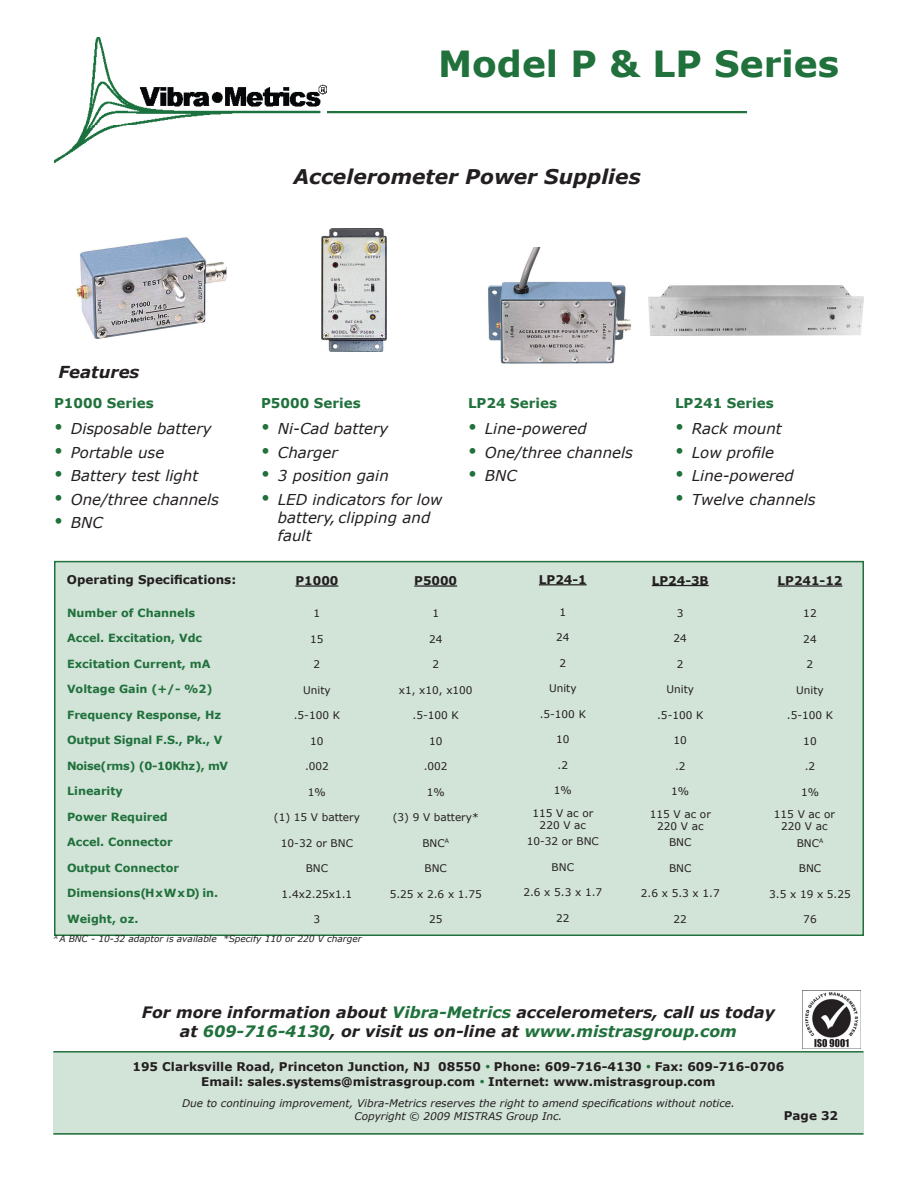
<style>
.page{position:relative;width:918px;height:1188px;background:#fff}
.page>*{position:absolute;margin:0;border:0;box-sizing:border-box;transform-origin:0 0}
.t1{font:700 36px "Verdana";color:#20713c}
.t2{font:italic 700 20.25px "Verdana";color:#231f20}
.t3{font:italic 700 16.5px "Verdana";color:#231f20}
.t4{font:italic 700 15.75px/18.9px "Verdana";color:#231f20;text-align:center}
.t5{font:italic 15px/18px "Verdana";color:#231f20}
.t6{font:700 13.5px "Verdana";color:#20713c}
.t7{font:700 12px/14.4px "Verdana";color:#231f20;text-align:center}
.t8{font:700 11.25px "Verdana";color:#20713c}
.t9{font:700 11.25px "Verdana";letter-spacing:-.03em;color:#20713c}
.t10{font:10.5px/12px "Verdana";color:#231f20;text-align:center}
.t11{font:italic 10.5px/12.6px "Verdana";color:#231f20;text-align:center}
.t12{font:italic 9px "Verdana";color:#231f20}
.s1{color:#20713c}
</style>
<div class="page">
<hr style="left:147px;top:111px;width:600px;height:2px;background:#20713c">
<div style="left:53px;top:1051px;width:810px;height:84px;background:#d2e3d8"></div>
<hr style="left:53px;top:1051px;width:810px;height:2px;background:#20713c">
<hr style="left:53px;top:1133px;width:810px;height:2px;background:#20713c">
<img style="left:54px;top:38px;width:272px;height:125px">
<img style="left:805px;top:992px;width:53px;height:56px">
<img style="left:76px;top:237px;width:151px;height:102px">
<img style="left:322px;top:228px;width:64px;height:124px">
<img style="left:488px;top:248px;width:144px;height:116px">
<img style="left:648px;top:286px;width:216px;height:49px">
<div style="left:55px;top:562px;width:808px;height:373px;background:#d2e3d8"></div>
<div style="left:54px;top:561px;width:810px;height:375px;border:2px solid #20713c"></div>
<hr style="left:295px;top:585px;width:43px;height:2px;background:#231f20">
<hr style="left:414px;top:585px;width:43px;height:2px;background:#231f20">
<hr style="left:539px;top:584px;width:48px;height:1px;background:#231f20">
<hr style="left:778px;top:585px;width:64px;height:2px;background:#231f20">
<hr style="left:652px;top:585px;width:57px;height:1px;background:#231f20">
<p class="t1" style="left:438px;top:41px;width:403px">Model P &amp; LP Series</p>
<p class="t2" style="left:293px;top:163px;width:349px">Accelerometer Power Supplies</p>
<p class="t3" style="left:58px;top:362px;width:82px">Features</p>
<p class="t6" style="left:54px;top:394px;width:101px">P1000 Series</p>
<p class="t5" style="left:54px;top:419px;width:159px"><span class="s1">•</span> Disposable battery</p>
<p class="t5" style="left:54px;top:443px;width:112px"><span class="s1">•</span> Portable use</p>
<p class="t5" style="left:54px;top:466px;width:146px"><span class="s1">•</span> Battery test light</p>
<p class="t5" style="left:54px;top:490px;width:167px"><span class="s1">•</span> One/three channels</p>
<p class="t5" style="left:54px;top:513px;width:50px"><span class="s1">•</span> BNC</p>
<p class="t6" style="left:261px;top:394px;width:101px">P5000 Series</p>
<p class="t5" style="left:261px;top:419px;width:129px"><span class="s1">•</span> Ni-Cad battery</p>
<p class="t5" style="left:261px;top:443px;width:78px"><span class="s1">•</span> Charger</p>
<p class="t5" style="left:261px;top:466px;width:129px"><span class="s1">•</span> 3 position gain</p>
<p class="t5" style="left:278px;top:490px;width:166px;text-indent:-17px"><span class="s1">•</span> LED indicators for low battery, clipping and fault</p>
<p class="t6" style="left:468px;top:394px;width:91px">LP24 Series</p>
<p class="t5" style="left:468px;top:419px;width:120px"><span class="s1">•</span> Line-powered</p>
<p class="t5" style="left:468px;top:443px;width:167px"><span class="s1">•</span> One/three channels</p>
<p class="t5" style="left:468px;top:466px;width:50px"><span class="s1">•</span> BNC</p>
<p class="t6" style="left:675px;top:394px;width:100px">LP241 Series</p>
<p class="t5" style="left:675px;top:419px;width:108px"><span class="s1">•</span> Rack mount</p>
<p class="t5" style="left:675px;top:443px;width:101px"><span class="s1">•</span> Low profile</p>
<p class="t5" style="left:675px;top:466px;width:120px"><span class="s1">•</span> Line-powered</p>
<p class="t5" style="left:675px;top:490px;width:142px"><span class="s1">•</span> Twelve channels</p>
<p class="t7" style="left:67px;top:572px;width:171px">Operating Specifications:</p>
<p class="t7" style="left:295px;top:573px;width:44px">P1000</p>
<p class="t10" style="left:314px;top:607px;width:8px">1</p>
<p class="t10" style="left:310px;top:633px;width:15px">15</p>
<p class="t10" style="left:314px;top:658px;width:8px">2</p>
<p class="t10" style="left:303px;top:684px;width:29px">Unity</p>
<p class="t10" style="left:294px;top:709px;width:48px">.5-100 K</p>
<p class="t10" style="left:310px;top:735px;width:15px">10</p>
<p class="t10" style="left:305px;top:760px;width:25px">.002</p>
<p class="t10" style="left:308px;top:786px;width:19px">1%</p>
<p class="t10" style="left:274px;top:811px;width:87px">(1) 15 V battery</p>
<p class="t10" style="left:281px;top:837px;width:74px">10-32 or BNC</p>
<p class="t10" style="left:306px;top:862px;width:24px">BNC</p>
<p class="t10" style="left:282px;top:888px;width:72px">1.4x2.25x1.1</p>
<p class="t10" style="left:314px;top:913px;width:8px">3</p>
<p class="t8" style="left:67px;top:606px;width:130px">Number of Channels</p>
<p class="t8" style="left:67px;top:631px;width:137px">Accel. Excitation, Vdc</p>
<p class="t8" style="left:67px;top:657px;width:145px">Excitation Current, mA</p>
<p class="t8" style="left:67px;top:682px;width:147px">Voltage Gain (+/- %2)</p>
<p class="t8" style="left:67px;top:708px;width:156px">Frequency Response, Hz</p>
<p class="t8" style="left:67px;top:733px;width:157px">Output Signal F.S., Pk., V</p>
<p class="t9" style="left:67px;top:759px;width:163px">Noise(rms) (0-10Khz), mV</p>
<p class="t8" style="left:67px;top:784px;width:57px">Linearity</p>
<p class="t8" style="left:67px;top:810px;width:102px">Power Required</p>
<p class="t8" style="left:67px;top:835px;width:107px">Accel. Connector</p>
<p class="t8" style="left:67px;top:861px;width:113px">Output Connector</p>
<p class="t8" style="left:67px;top:886px;width:153px">Dimensions(H x W x D) in.</p>
<p class="t8" style="left:67px;top:912px;width:73px">Weight, oz.</p>
<p class="t12" style="left:54px;top:933px;width:309px"><sup>A</sup> A BNC - 10-32 adaptor is available *Specify 110 or 220 V charger</p>
<p class="t7" style="left:414px;top:573px;width:44px">P5000</p>
<p class="t10" style="left:432px;top:607px;width:8px">1</p>
<p class="t10" style="left:429px;top:633px;width:15px">24</p>
<p class="t10" style="left:432px;top:658px;width:8px">2</p>
<p class="t10" style="left:399px;top:684px;width:75px">x1, x10, x100</p>
<p class="t10" style="left:413px;top:709px;width:48px">.5-100 K</p>
<p class="t10" style="left:429px;top:735px;width:15px">10</p>
<p class="t10" style="left:424px;top:760px;width:25px">.002</p>
<p class="t10" style="left:427px;top:786px;width:19px">1%</p>
<p class="t10" style="left:393px;top:811px;width:87px">(3) 9 V battery*</p>
<p class="t10" style="left:422px;top:837px;width:28px">BNC<sup>A</sup></p>
<p class="t10" style="left:425px;top:862px;width:24px">BNC</p>
<p class="t10" style="left:390px;top:888px;width:94px">5.25 x 2.6 x 1.75</p>
<p class="t10" style="left:429px;top:913px;width:15px">25</p>
<p class="t7" style="left:539px;top:572px;width:49px">LP24-1</p>
<p class="t10" style="left:559px;top:606px;width:8px">1</p>
<p class="t10" style="left:556px;top:631px;width:15px">24</p>
<p class="t10" style="left:559px;top:657px;width:8px">2</p>
<p class="t10" style="left:549px;top:682px;width:29px">Unity</p>
<p class="t10" style="left:540px;top:708px;width:48px">.5-100 K</p>
<p class="t10" style="left:556px;top:733px;width:15px">10</p>
<p class="t10" style="left:558px;top:759px;width:12px">.2</p>
<p class="t10" style="left:554px;top:784px;width:19px">1%</p>
<p class="t10" style="left:532px;top:807px;width:62px">115 V ac or<br>220 V ac</p>
<p class="t10" style="left:527px;top:835px;width:74px">10-32 or BNC</p>
<p class="t10" style="left:552px;top:861px;width:24px">BNC</p>
<p class="t10" style="left:523px;top:886px;width:80px">2.6 x 5.3 x 1.7</p>
<p class="t10" style="left:556px;top:912px;width:15px">22</p>
<p class="t7" style="left:652px;top:573px;width:58px">LP24-3B</p>
<p class="t10" style="left:677px;top:607px;width:8px">3</p>
<p class="t10" style="left:674px;top:632px;width:15px">24</p>
<p class="t10" style="left:677px;top:658px;width:8px">2</p>
<p class="t10" style="left:667px;top:683px;width:29px">Unity</p>
<p class="t10" style="left:657px;top:709px;width:48px">.5-100 K</p>
<p class="t10" style="left:674px;top:734px;width:15px">10</p>
<p class="t10" style="left:675px;top:760px;width:12px">.2</p>
<p class="t10" style="left:671px;top:785px;width:19px">1%</p>
<p class="t10" style="left:650px;top:807px;width:62px">115 V ac or<br>220 V ac</p>
<p class="t10" style="left:669px;top:836px;width:24px">BNC</p>
<p class="t10" style="left:669px;top:862px;width:24px">BNC</p>
<p class="t10" style="left:641px;top:887px;width:80px">2.6 x 5.3 x 1.7</p>
<p class="t10" style="left:674px;top:913px;width:15px">22</p>
<p class="t7" style="left:778px;top:573px;width:66px">LP241-12</p>
<p class="t10" style="left:803px;top:607px;width:15px">12</p>
<p class="t10" style="left:803px;top:633px;width:15px">24</p>
<p class="t10" style="left:807px;top:658px;width:8px">2</p>
<p class="t10" style="left:796px;top:684px;width:29px">Unity</p>
<p class="t10" style="left:787px;top:709px;width:48px">.5-100 K</p>
<p class="t10" style="left:803px;top:735px;width:15px">10</p>
<p class="t10" style="left:805px;top:760px;width:12px">.2</p>
<p class="t10" style="left:801px;top:786px;width:19px">1%</p>
<p class="t10" style="left:774px;top:808px;width:62px">115 V ac or<br>220 V ac</p>
<p class="t10" style="left:797px;top:837px;width:28px">BNC<sup>A</sup></p>
<p class="t10" style="left:799px;top:862px;width:24px">BNC</p>
<p class="t10" style="left:769px;top:888px;width:83px">3.5 x 19 x 5.25</p>
<p class="t10" style="left:803px;top:913px;width:15px">76</p>
<h3 class="t4" style="left:142px;top:1002px;width:635px">For more information about <span class="s1">Vibra-Metrics</span> accelerometers, call us today at <span class="s1">609-716-4130</span>, or visit us on-line at <span class="s1">www.mistrasgroup.com</span></h3>
<p class="t7" style="left:133px;top:1059px;width:653px">195 Clarksville Road, Princeton Junction, NJ 08550 <span class="s1">•</span> Phone: 609-716-4130 <span class="s1">•</span> Fax: 609-716-0706<br>Email: sales.systems@mistrasgroup.com <span class="s1">•</span> Internet: www.mistrasgroup.com</p>
<p class="t11" style="left:182px;top:1097px;width:554px">Due to continuing improvement, Vibra-Metrics reserves the right to amend specifications without notice.<br>Copyright © 2009 MISTRAS Group Inc.</p>
<p class="t7" style="left:784px;top:1108px;width:56px">Page 32</p>
</div>
